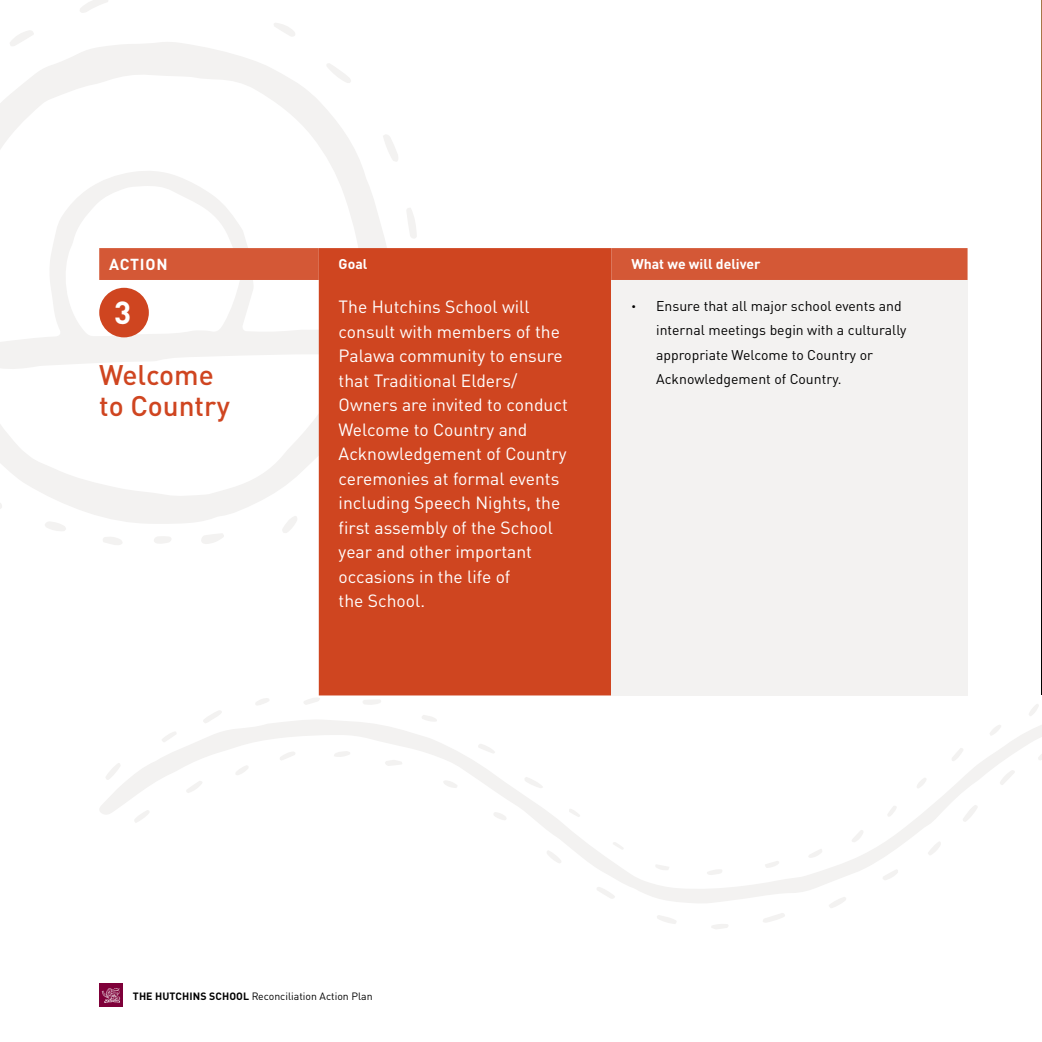
<style>
.page{position:relative;width:1042px;height:1042px;background:#fff}
.page>*{position:absolute;margin:0;border:0;box-sizing:border-box;transform-origin:0 0}
.t1{font:700 31.5px "DIN Pro";color:#fff}
.t2{font:500 28px/31.5px "DIN Pro";color:#cf4520}
.t3{font:17.5px/24.5px "DIN Pro";color:#fff}
.t4{font:700 15.75px "DIN Pro";letter-spacing:.05em;color:#fff}
.t5{font:14px/24.5px "DIN Pro";color:#000}
.t6{font:700 14px "DIN Pro";color:#fff}
.t7{font:10.5px "DIN Pro";color:#000}
.s1{font-size:8.75px}
.s2{font-weight:700}
</style>
<div class="page">
<div style="left:99px;top:983px;width:24px;height:24px;background:#7e0039"></div>
<svg style="left:102px;top:988px;width:18px;height:15px"></svg>
<svg style="left:99px;top:720px;width:943px;height:183px"></svg>
<svg style="left:763px;top:913px;width:22px;height:9px"></svg>
<svg style="left:962px;top:805px;width:16px;height:17px"></svg>
<svg style="left:596px;top:887px;width:19px;height:12px"></svg>
<svg style="left:657px;top:915px;width:19px;height:9px"></svg>
<svg style="left:828px;top:896px;width:18px;height:12px"></svg>
<svg style="left:186px;top:780px;width:17px;height:13px"></svg>
<svg style="left:203px;top:711px;width:19px;height:12px"></svg>
<svg style="left:105px;top:762px;width:16px;height:18px"></svg>
<svg style="left:385px;top:760px;width:17px;height:6px"></svg>
<svg style="left:999px;top:770px;width:16px;height:15px"></svg>
<svg style="left:524px;top:777px;width:19px;height:11px"></svg>
<svg style="left:134px;top:810px;width:16px;height:13px"></svg>
<svg style="left:928px;top:841px;width:13px;height:14px"></svg>
<svg style="left:279px;top:751px;width:17px;height:10px"></svg>
<svg style="left:363px;top:700px;width:18px;height:5px"></svg>
<svg style="left:546px;top:850px;width:15px;height:13px"></svg>
<svg style="left:882px;top:869px;width:16px;height:11px"></svg>
<svg style="left:304px;top:698px;width:16px;height:7px"></svg>
<svg style="left:162px;top:731px;width:15px;height:11px"></svg>
<svg style="left:1038px;top:748px;width:4px;height:12px"></svg>
<svg style="left:851px;top:830px;width:12px;height:12px"></svg>
<svg style="left:334px;top:751px;width:16px;height:6px"></svg>
<svg style="left:235px;top:765px;width:14px;height:10px"></svg>
<svg style="left:443px;top:780px;width:15px;height:8px"></svg>
<svg style="left:478px;top:743px;width:17px;height:11px"></svg>
<svg style="left:711px;top:924px;width:17px;height:5px"></svg>
<svg style="left:421px;top:715px;width:16px;height:7px"></svg>
<svg style="left:255px;top:698px;width:14px;height:7px"></svg>
<svg style="left:1029px;top:704px;width:10px;height:12px"></svg>
<svg style="left:493px;top:812px;width:14px;height:8px"></svg>
<svg style="left:951px;top:748px;width:12px;height:13px"></svg>
<svg style="left:808px;top:848px;width:14px;height:10px"></svg>
<svg style="left:765px;top:861px;width:14px;height:7px"></svg>
<svg style="left:916px;top:777px;width:10px;height:12px"></svg>
<svg style="left:655px;top:864px;width:14px;height:6px"></svg>
<svg style="left:707px;top:869px;width:15px;height:6px"></svg>
<svg style="left:887px;top:805px;width:10px;height:12px"></svg>
<svg style="left:989px;top:724px;width:12px;height:12px"></svg>
<svg style="left:613px;top:842px;width:11px;height:8px"></svg>
<svg style="left:569px;top:808px;width:11px;height:9px"></svg>
<img style="left:1041px;top:0;width:1px;height:694px">
<svg style="left:0;top:42px;width:387px;height:482px"></svg>
<svg style="left:407px;top:208px;width:10px;height:30px"></svg>
<svg style="left:383px;top:134px;width:15px;height:28px"></svg>
<svg style="left:80px;top:0;width:28px;height:13px"></svg>
<svg style="left:326px;top:63px;width:25px;height:20px"></svg>
<svg style="left:9px;top:30px;width:25px;height:16px"></svg>
<svg style="left:201px;top:533px;width:23px;height:11px"></svg>
<svg style="left:274px;top:23px;width:21px;height:13px"></svg>
<svg style="left:44px;top:521px;width:22px;height:10px"></svg>
<svg style="left:0;top:494px;width:2px;height:15px"></svg>
<svg style="left:282px;top:515px;width:16px;height:18px"></svg>
<svg style="left:103px;top:537px;width:19px;height:8px"></svg>
<svg style="left:154px;top:536px;width:17px;height:8px"></svg>
<div style="left:99px;top:248px;width:868px;height:32px;background:#d45836"></div>
<div style="left:319px;top:248px;width:292px;height:447px;background:#cf4520"></div>
<div style="left:611px;top:280px;width:356px;height:415px;background:#f3f2f1"></div>
<div style="left:99px;top:288px;width:50px;height:49px;background:#cf4520;border-radius:50%"></div>
<p class="t4" style="left:109px;top:252px;width:60px">ACTION</p>
<p class="t6" style="left:339px;top:253px;width:30px">Goal</p>
<p class="t6" style="left:631px;top:253px;width:131px">What we will deliver</p>
<h1 class="t1" style="left:114px;top:288px;width:19px">3</h1>
<h2 class="t2" style="left:99px;top:357px;width:132px">Welcome to Country</h2>
<p class="t3" style="left:339px;top:293px;width:231px">The Hutchins School will consult with members of the<br>Palawa community to ensure that Traditional Elders/<br>Owners are invited to conduct<br>Welcome to Country and<br>Acknowledgement of Country ceremonies at formal events including Speech Nights, the first assembly of the School year and other important occasions in the life of<br>the School.</p>
<p class="t5" style="left:656px;top:292px;width:252px;text-indent:-25px"><span class="s1">•</span> Ensure that all major school events and internal meetings begin with a culturally appropriate Welcome to Country or Acknowledgement of Country.</p>
<p class="t7" style="left:133px;top:988px;width:241px"><span class="s2">THE HUTCHINS SCHOOL</span> Reconciliation Action Plan</p>
</div>
